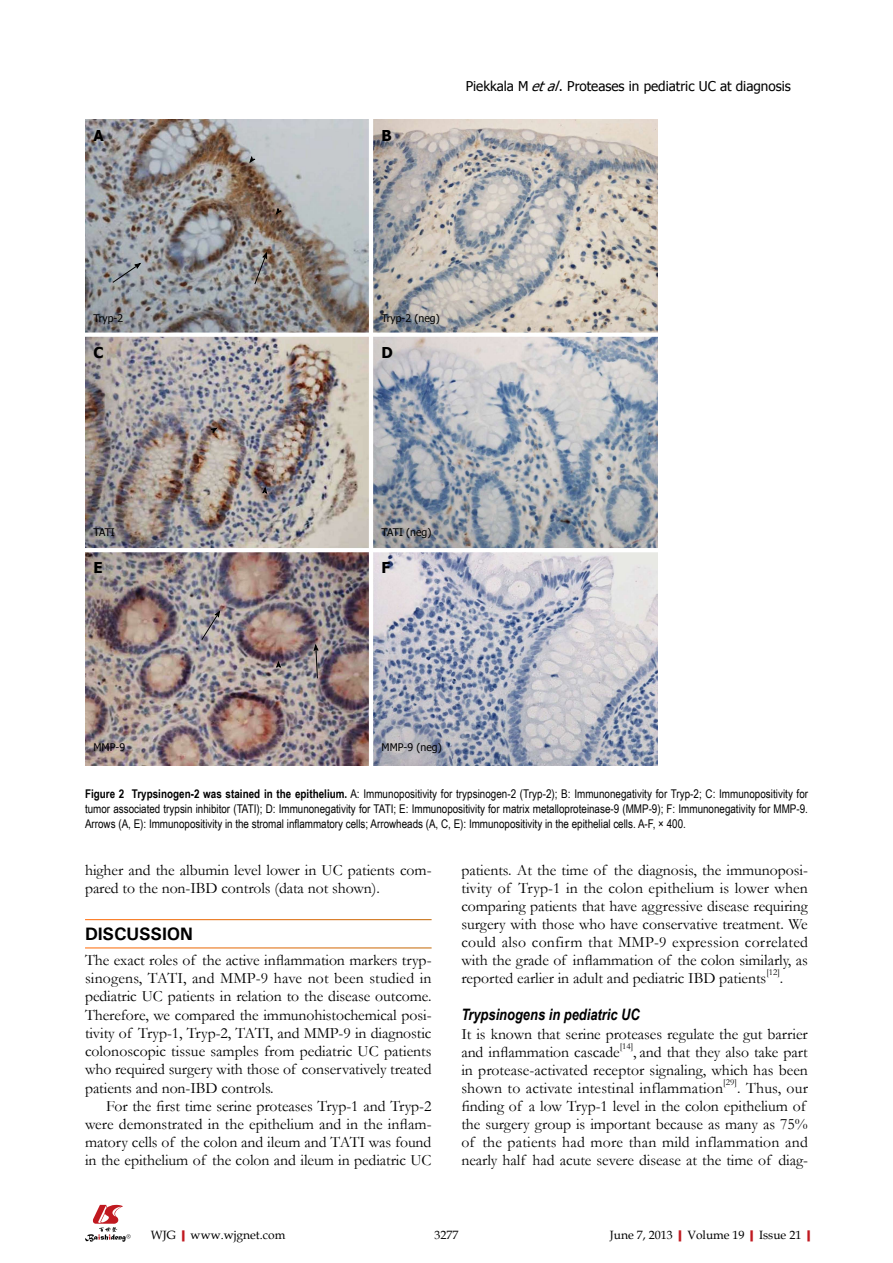
<style>
.page{position:relative;width:893px;height:1263px;background:#fff}
.page>*{position:absolute;margin:0;border:0;box-sizing:border-box;transform-origin:0 0}
.t1{font:700 18px "Univers";letter-spacing:-.01em;color:#000}
.t2{font:15.75px/18px "Garamond";letter-spacing:-.005em;color:#000;text-align:justify}
.t3{font:italic 700 15.75px "Arial Narrow";color:#000}
.t4{font:700 15px "Tahoma";color:#000}
.t5{font:13.5px "Tahoma";color:#000}
.t6{font:12px/15px "Arial Narrow";color:#000;text-align:justify}
.t7{font:12px "Book Antiqua";color:#000}
.t8{font:10.5px "Tahoma";color:#000}
.t9{font:9.15px "Garamond";color:#000}
.s1{font-style:italic}
.s2{font-weight:700}
.s3{font-weight:700;color:#c01920}
</style>
<div class="page">
<svg style="left:85px;top:1205px;width:46px;height:37px"></svg>
<img style="left:85px;top:119px;width:572px;height:646px">
<svg style="left:112px;top:262px;width:29px;height:22px"></svg>
<svg style="left:254px;top:252px;width:14px;height:33px"></svg>
<svg style="left:201px;top:610px;width:20px;height:31px"></svg>
<svg style="left:313px;top:644px;width:6px;height:35px"></svg>
<svg style="left:275px;top:661px;width:7px;height:7px"></svg>
<svg style="left:262px;top:487px;width:6px;height:7px"></svg>
<svg style="left:210px;top:427px;width:8px;height:7px"></svg>
<svg style="left:249px;top:156px;width:7px;height:7px"></svg>
<svg style="left:275px;top:207px;width:7px;height:8px"></svg>
<hr style="left:78px;top:333px;width:586px;height:4px;background:#fff">
<hr style="left:81px;top:548px;width:585px;height:4px;background:#fff">
<hr style="left:369px;top:114px;width:4px;height:656px;background:#fff">
<p class="t4" style="left:94px;top:125px;width:12px">A</p>
<p class="t4" style="left:382px;top:125px;width:12px">B</p>
<p class="t5" style="left:466px;top:77px;width:327px">Piekkala M <span class="s1">etal</span>. Proteases in pediatric UC at diagnosis</p>
<p class="t8" style="left:94px;top:311px;width:31px">Tryp-2</p>
<p class="t8" style="left:382px;top:311px;width:60px">Tryp-2 (neg)</p>
<p class="t4" style="left:94px;top:342px;width:12px">C</p>
<p class="t4" style="left:382px;top:342px;width:13px">D</p>
<p class="t8" style="left:94px;top:525px;width:23px">TATI</p>
<p class="t8" style="left:382px;top:525px;width:51px">TATI (neg)</p>
<p class="t4" style="left:94px;top:557px;width:11px">E</p>
<p class="t4" style="left:382px;top:557px;width:10px">F</p>
<p class="t8" style="left:94px;top:740px;width:33px">MMP-9</p>
<p class="t8" style="left:382px;top:740px;width:62px">MMP-9 (neg)</p>
<p class="t6" style="left:85px;top:786px;width:725px"><span class="s2">Figure 2 Trypsinogen-2 was stained in the epithelium.</span> A: Immunopositivity for trypsinogen-2 (Tryp-2); B: Immunonegativity for Tryp-2; C: Immunopositivity for tumor associated trypsin inhibitor (TATI); D: Immunonegativity for TATI; E: Immunopositivity for matrix metalloproteinase-9 (MMP-9); F: Immunonegativity for MMP-9.<br>Arrows (A, E): Immunopositivity in the stromal inflammatory cells; Arrowheads (A, C, E): Immunopositivity in the epithelial cells. A-F, × 400.</p>
<p class="t2" style="left:85px;top:861px;width:348px">higher and the albumin level lower in UC patients com&shy;pared to the non-IBD controls (data not shown).</p>
<p class="t1" style="left:85px;top:923px;width:110px">DISCUSSION</p>
<p class="t2" style="left:85px;top:950px;width:348px">The exact roles of the active inflammation markers tryp&shy;sinogens, TATI, and MMP-9 have not been studied in pediatric UC patients in relation to the disease outcome.<br>Therefore, we compared the immunohistochemical posi&shy;tivity of Tryp-1, Tryp-2, TATI, and MMP-9 in diagnostic colonoscopic tissue samples from pediatric UC patients who required surgery with those of conservatively treated patients and non-IBD controls.</p>
<p class="t2" style="left:85px;top:1096px;width:348px;text-indent:21px">For the first time serine proteases Tryp-1 and Tryp-2 were demonstrated in the epithelium and in the inflam&shy;matory cells of the colon and ileum and TATI was found in the epithelium of the colon and ileum in pediatric UC</p>
<p class="t2" style="left:461px;top:861px;width:348px">patients. At the time of the diagnosis, the immunoposi&shy;tivity of Tryp-1 in the colon epithelium is lower when comparing patients that have aggressive disease requiring surgery with those who have conservative treatment. We could also confirm that MMP-9 expression correlated with the grade of inflammation of the colon similarly, as reported earlier in adult and pediatric IBD patients</p>
<p class="t9" style="left:766px;top:966px;width:15px">[12]</p>
<p class="t2" style="left:780px;top:969px;width:5px">.</p>
<p class="t3" style="left:461px;top:1003px;width:180px">Trypsinogens in pediatric UC</p>
<p class="t2" style="left:461px;top:1024px;width:348px">It is known that serine proteases regulate the gut barrier and inflammation cascade</p>
<p class="t9" style="left:620px;top:1040px;width:15px">[14]</p>
<p class="t2" style="left:461px;top:1042px;width:348px;text-indent:172px">, and that they also take part in protease-activated receptor signaling, which has been shown to activate intestinal inflammation</p>
<p class="t9" style="left:723px;top:1076px;width:15px">[29]</p>
<p class="t2" style="left:461px;top:1078px;width:348px;text-align:left;text-indent:276px">. Thus, our finding of a low Tryp-1 level in the colon epithelium of the surgery group is important because as many as 75% of the patients had more than mild inflammation and nearly half had acute severe disease at the time of diag-</p>
<p class="t7" style="left:151px;top:1226px;width:136px">WJG<span class="s3">|</span>www.wjgnet.com</p>
<p class="t7" style="left:434px;top:1226px;width:25px">3277</p>
<p class="t7" style="left:610px;top:1226px;width:208px">June 7, 2013<span class="s3">|</span>Volume 19<span class="s3">|</span>Issue 21<span class="s3">|</span></p>
</div>
